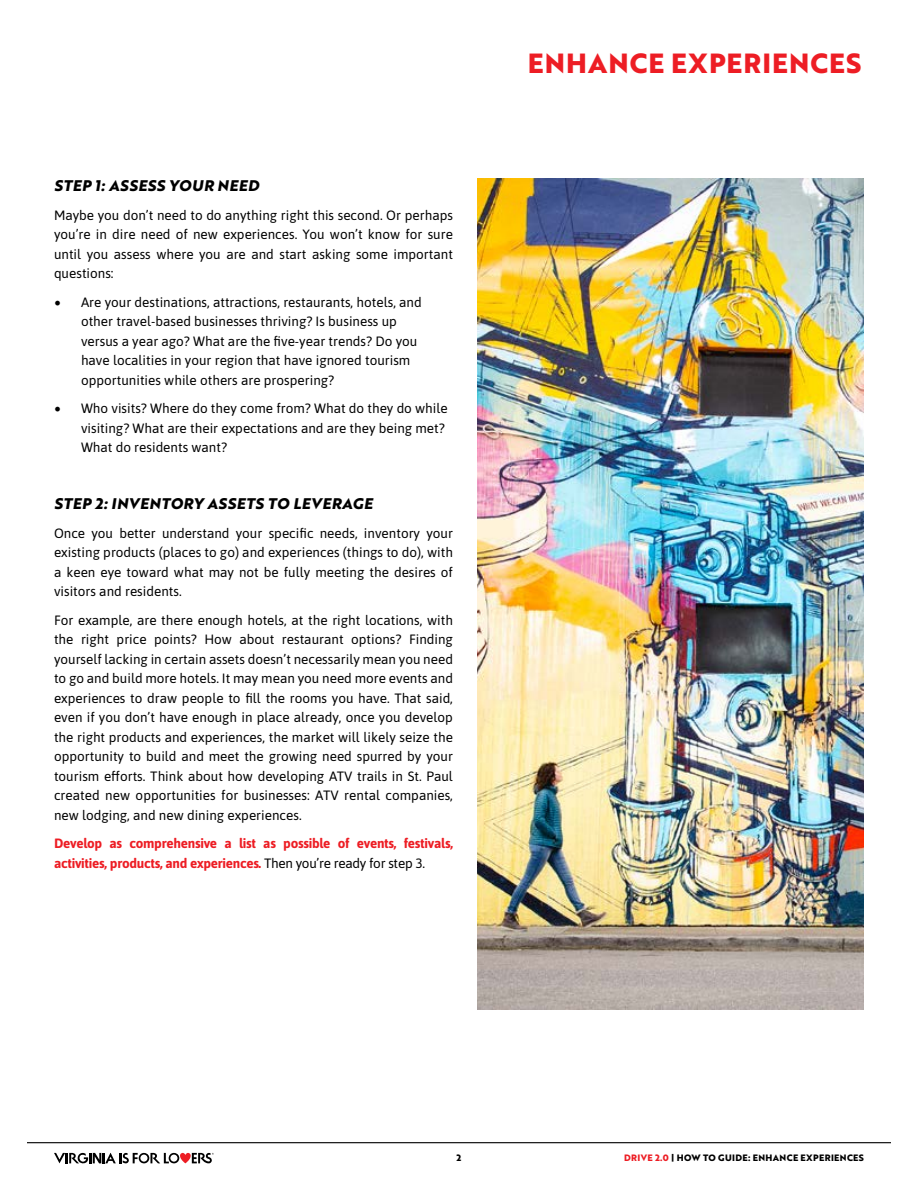
<style>
.page{position:relative;width:918px;height:1188px;background:#fff}
.page>*{position:absolute;margin:0;border:0;box-sizing:border-box;transform-origin:0 0}
.t1{font:700 27px "Brother 1816 Extra";letter-spacing:.04em;color:#ed1d24}
.t2{font:15px "Brother 1816 Extra Bold Italic";letter-spacing:.04em;color:#000}
.t3{font:13.5px/19.5px "Asap";color:#000;text-align:justify}
.t4{font:700 13.5px/19.5px "Asap";letter-spacing:-.02em;color:#ed1d24}
.t5{font:700 9px "Brother 1816 Extra";letter-spacing:.04em;color:#000}
.s1{font-family:"Minion Pro";font-size:18px}
.s2{font-weight:400;color:#000}
.s3{color:#ed1d24}
</style>
<div class="page">
<img style="left:477px;top:178px;width:387px;height:832px">
<hr style="left:27px;top:1142px;width:864px;height:1px;background:#000">
<svg style="left:54px;top:1153px;width:160px;height:10px"></svg>
<p class="t2" style="left:54px;top:174px;width:207px">STEP 1: ASSESS YOUR NEED</p>
<p class="t3" style="left:54px;top:204px;width:401px">Maybe you don’t need to do anything right this second. Or perhaps you’re in dire need of new experiences. You won’t know for sure until you assess where you are and start asking some important questions:</p>
<p class="t3" style="left:81px;top:291px;width:342px;text-align:left;text-indent:-27px"><span class="s1">•</span> Are your destinations, attractions, restaurants, hotels, and other travel-based businesses thriving? Is business up versus a year ago? What are the five-year trends? Do you have localities in your region that have ignored tourism opportunities while others are prospering?</p>
<p class="t3" style="left:81px;top:398px;width:368px;text-align:left;text-indent:-27px"><span class="s1">•</span> Who visits? Where do they come from? What do they do while visiting? What are their expectations and are they being met?<br>What do residents want?</p>
<p class="t2" style="left:54px;top:492px;width:320px">STEP 2: INVENTORY ASSETS TO LEVERAGE</p>
<p class="t3" style="left:54px;top:522px;width:401px">Once you better understand your specific needs, inventory your existing products (places to go) and experiences (things to do), with a keen eye toward what may not be fully meeting the desires of visitors and residents.</p>
<p class="t3" style="left:54px;top:609px;width:401px">For example, are there enough hotels, at the right locations, with the right price points? How about restaurant options? Finding yourself lacking in certain assets doesn’t necessarily mean you need to go and build more hotels. It may mean you need more events and experiences to draw people to fill the rooms you have. That said, even if you don’t have enough in place already, once you develop the right products and experiences, the market will likely seize the opportunity to build and meet the growing need spurred by your tourism efforts. Think about how developing ATV trails in St. Paul created new opportunities for businesses: ATV rental companies, new lodging, and new dining experiences.</p>
<p class="t4" style="left:54px;top:833px;width:401px">Develop as comprehensive a list as possible of events, festivals, activities, products, and experiences. <span class="s2">Then you’re ready for step 3.</span></p>
<h1 class="t1" style="left:528px;top:43px;width:335px">ENHANCE EXPERIENCES</h1>
<p class="t5" style="left:457px;top:1151px;width:6px">2</p>
<p class="t5" style="left:624px;top:1151px;width:241px"><span class="s3">DRIVE 2.0</span> | HOW TO GUIDE: ENHANCE EXPERIENCES</p>
</div>
